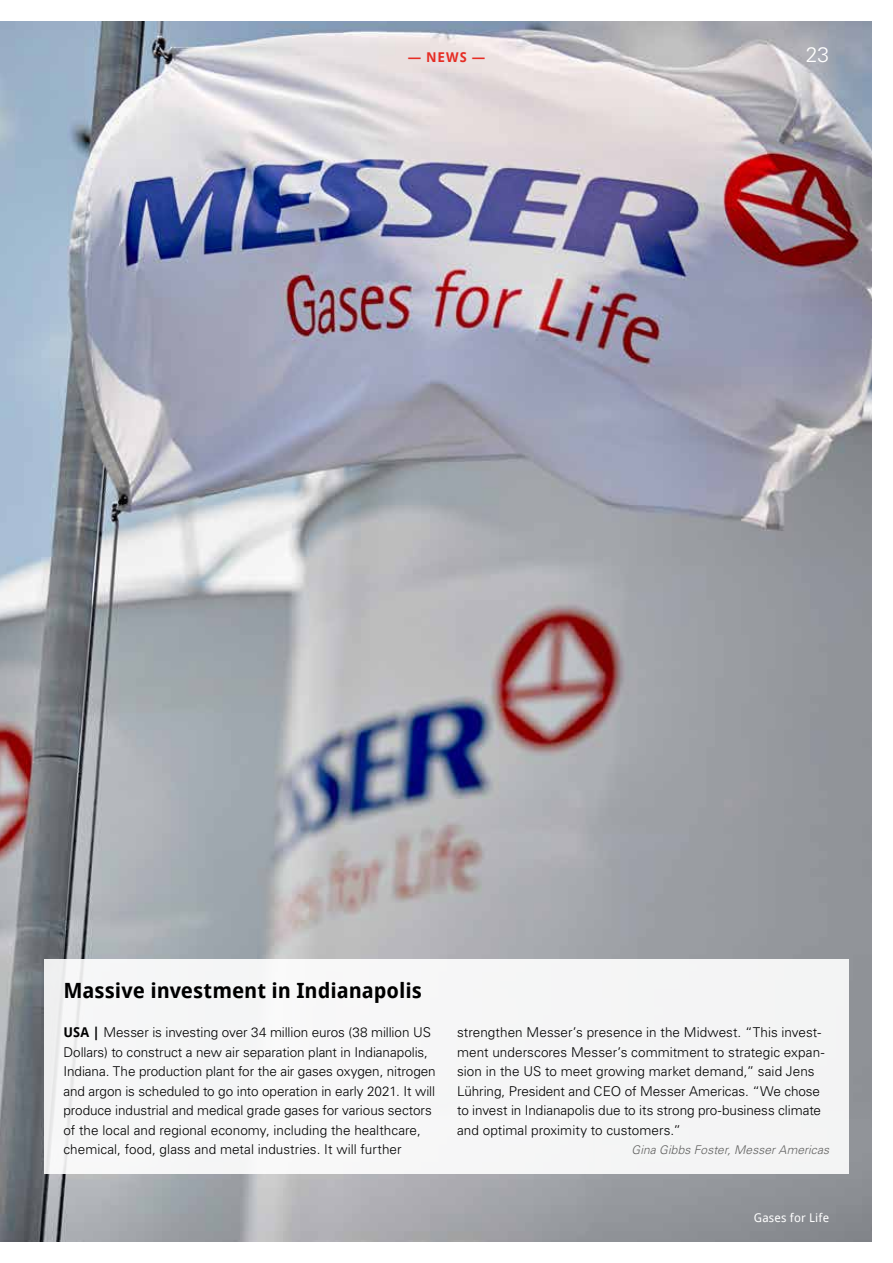
<style>
.page{position:relative;width:893px;height:1263px;background:#fff}
.page>*{position:absolute;margin:0;border:0;box-sizing:border-box;transform-origin:0 0}
.t1{font:700 21px "Droid Sans";color:#000}
.t2{font:300 21px "Univers CE";color:#fff}
.t3{font:300 13.5px/19.5px "Univers CE";letter-spacing:-.005em;color:#000}
.t4{font:700 13.5px "Droid Sans";color:#e62d24}
.t5{font:italic 300 12px "Univers CE";letter-spacing:.01em;color:#626261}
.t6{font:12px "Droid Sans";letter-spacing:.02em;color:#fff}
.s1{font-family:"Droid Sans";font-weight:700}
</style>
<div class="page">
<img style="left:0;top:21px;width:872px;height:1221px">
<div style="left:44px;top:959px;width:804px;height:215px;background:#f5f6f6"></div>
<p class="t4" style="left:408px;top:49px;width:79px">— NEWS —</p>
<h1 class="t2" style="left:806px;top:43px;width:25px">23</h1>
<h1 class="t1" style="left:63px;top:978px;width:360px">Massive investment in Indianapolis</h1>
<p class="t3" style="left:63px;top:1023px;width:374px"><span class="s1">USA |</span> Messer is investing over 34 million euros (38 million US Dollars) to construct a new air separation plant in Indianapolis, Indiana. The production plant for the air gases oxygen, nitrogen and argon is scheduled to go into operation in early 2021. It will produce industrial and medical grade gases for various sectors of the local and regional economy, including the healthcare, chemical, food, glass and metal industries. It will further</p>
<p class="t3" style="left:457px;top:1023px;width:369px">strengthen Messer’s presence in the Midwest. “This invest&shy;ment underscores Messer’s commitment to strategic expan&shy;sion in the US to meet growing market demand,” said Jens Lühring, President and CEO of Messer Americas. “We chose to invest in Indianapolis due to its strong pro-business climate and optimal proximity to customers.”</p>
<p class="t5" style="left:631px;top:1143px;width:199px">Gina Gibbs Foster, Messer Americas</p>
<p class="t6" style="left:754px;top:1211px;width:77px">Gases for Life</p>
</div>
